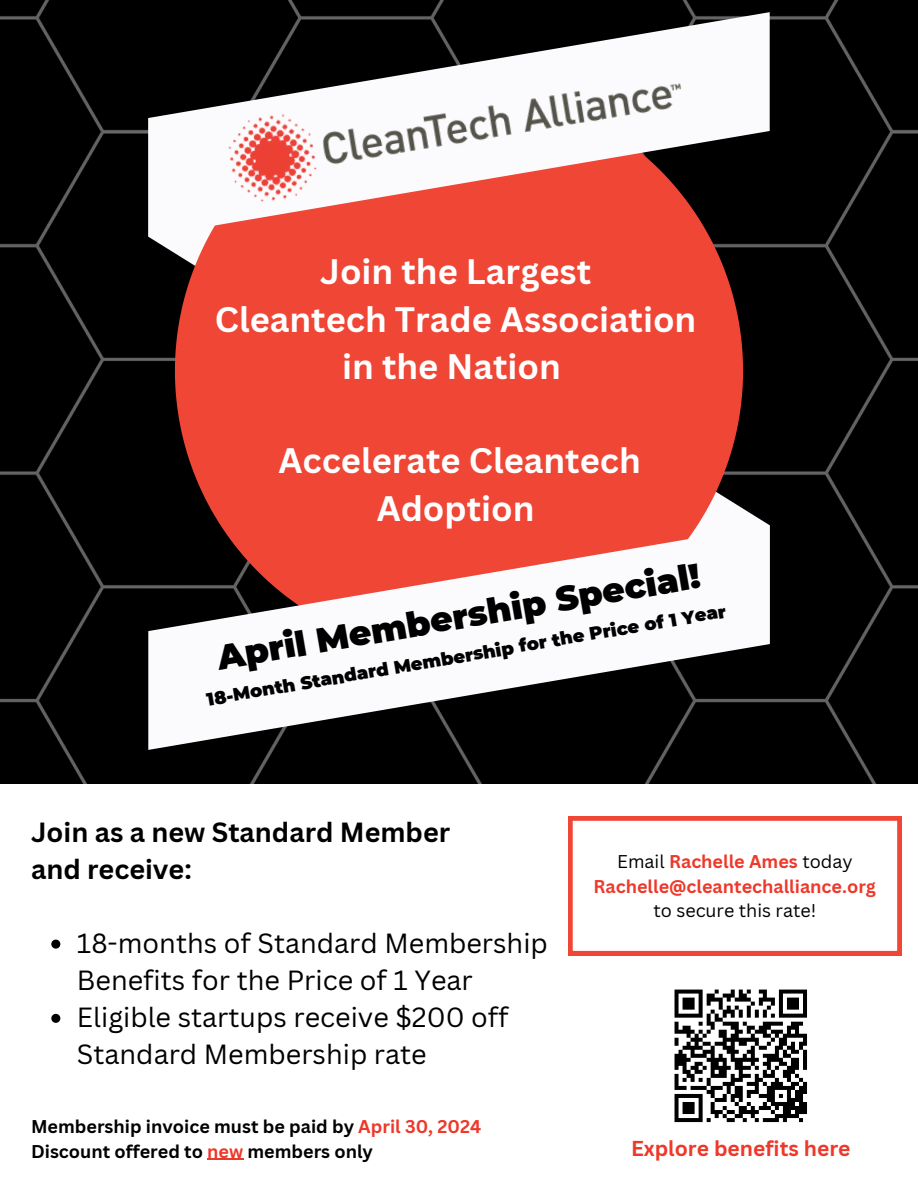
<style>
.page{position:relative;width:918px;height:1188px;background:#fff}
.page>*{position:absolute;margin:0;border:0;box-sizing:border-box;transform-origin:0 0}
.t1{font:700 34.5px/47.2px "Canva Sans";color:#fff;text-align:center}
.t2{font:900 34.5px "Montserrat";color:#000}
.t3{font:27px/37.2px "Canva Sans";color:#000}
.t4{font:700 27px/37.2px "Canva Sans";color:#000}
.t5{font:700 21px "Canva Sans";color:#ee382a}
.t6{font:700 18px/24.8px "Canva Sans";color:#000}
.t7{font:700 18px/24.8px "Canva Sans";color:#ee382a;text-align:center}
.t8{font:900 18px "Montserrat";color:#000}
.t9{font:18px "Canva Sans";color:#000}
.s1{color:#ee382a}
.s2{font-weight:400;color:#000}
</style>
<div class="page">
<div style="left:0;top:0;width:918px;height:784px;background:#000"></div>
<svg style="left:743px;top:442px;width:27px;height:83px;background:#1c1b1c"></svg>
<svg style="left:149px;top:237px;width:26px;height:83px;background:#181818"></svg>
<div style="left:175px;top:237px;width:568px;height:288px;background:#ef4636"></div>
<svg style="left:148px;top:525px;width:622px;height:225px"></svg>
<svg style="left:148px;top:12px;width:622px;height:225px"></svg>
<img style="left:218px;top:35px;width:481px;height:181px">
<svg style="left:568px;top:816px;width:333px;height:139px"></svg>
<hr style="left:207px;top:1159px;width:36px;height:1px;background:#ee382a">
<svg style="left:51px;top:940px;width:9px;height:9px"></svg>
<svg style="left:51px;top:1014px;width:9px;height:9px"></svg>
<svg style="left:674px;top:989px;width:133px;height:134px"></svg>
<h1 class="t1" style="left:215px;top:247px;width:483px">Join the Largest<br>Cleantech Trade Association in the Nation</h1>
<h1 class="t1" style="left:279px;top:436px;width:364px">Accelerate Cleantech<br>Adoption</h1>
<p class="t2" style="left:214px;top:638px;width:491px;rotate:-10deg">April Membership Special!</p>
<p class="t8" style="left:205px;top:690px;width:528px;rotate:-10deg">18-Month Standard Membership for the Price of 1 Year</p>
<h5 class="t4" style="left:31px;top:813px;width:421px">Join as a new Standard Member and receive:</h5>
<h2 class="t3" style="left:77px;top:924px;width:472px">18-months of Standard Membership<br>Benefits for the Price of 1 Year</h2>
<p class="t3" style="left:77px;top:998px;width:433px">Eligible startups receive $200 off<br>Standard Membership rate</p>
<h1 class="t6" style="left:31px;top:1113px;width:452px">Membership invoice must be paid by <span class="s1">April 30, 2024<br></span>Discount offered to <span class="s1">new</span> members only</h1>
<p class="t7" style="left:594px;top:848px;width:284px"><span class="s2">Email</span> Rachelle Ames <span class="s2">today<br></span>Rachelle@cleantechalliance.org</p>
<p class="t9" style="left:653px;top:898px;width:164px">to secure this rate!</p>
<p class="t5" style="left:631px;top:1133px;width:221px">Explore benefits here</p>
</div>
